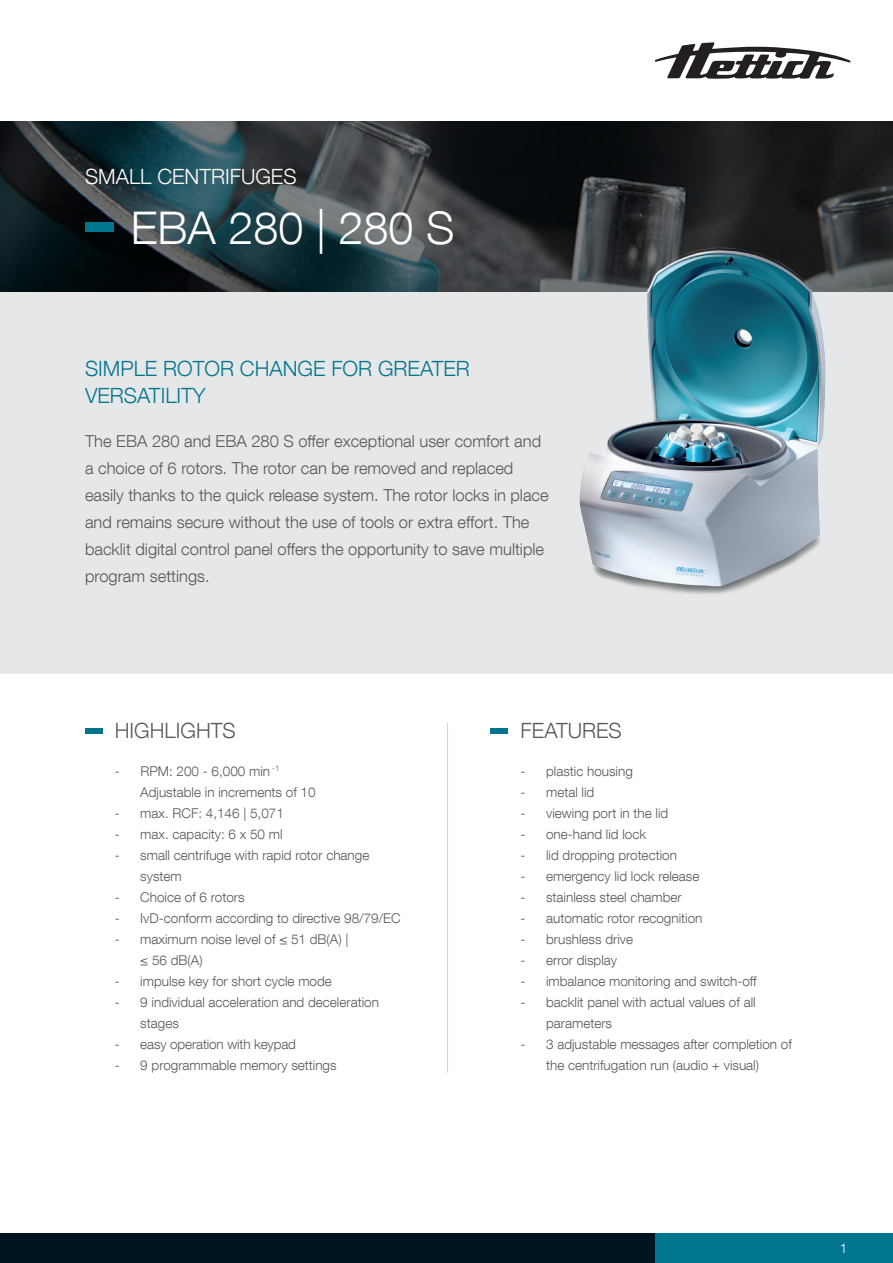
<style>
.page{position:relative;width:893px;height:1263px;background:#fff}
.page>*{position:absolute;margin:0;border:0;box-sizing:border-box;transform-origin:0 0}
.Headline{font:300 45px "Helvetica Neue LT Com";color:#fff}
.Content{font:300 21px/27px "Helvetica Neue LT Com";color:#00758d}
.Subhead{font:300 21px "Helvetica Neue LT Com";color:#57585a}
.Subhead-2{font:300 21px "Helvetica Neue LT Com";color:#fff}
.Content-2{font:300 16.5px/27px "Helvetica Neue LT Com";color:#57585a}
.Content-3{font:300 13.5px/21px "Helvetica Neue LT Com";color:#57585a}
.t1{font:300 13.5px "Helvetica Neue LT Com";color:#fff}
</style>
<div class="page">
<div style="left:655px;top:1233px;width:238px;height:30px;background:#00758d"></div>
<div style="left:0;top:1233px;width:655px;height:30px;background:#001522"></div>
<svg style="left:655px;top:42px;width:195px;height:37px"></svg>
<div style="left:0;top:291px;width:893px;height:383px;background:#e6e7e9"></div>
<div style="left:0;top:119px;width:893px;height:173px;background:#d1d2d4;opacity:.75"></div>
<div style="left:85px;top:223px;width:28px;height:9px;background:#00758d"></div>
<div style="left:85px;top:728px;width:17px;height:5px;background:#00758d"></div>
<div style="left:491px;top:728px;width:17px;height:5px;background:#00758d"></div>
<hr style="left:447px;top:723px;width:1px;height:350px;background:#d1d2d4">
<img style="left:546px;top:230px;width:309px;height:364px">
<p class="Subhead-2" style="left:85px;top:163px;width:213px">SMALL CENTRIFUGES</p>
<p class="Headline" style="left:131px;top:200px;width:325px">EBA 280 | 280 S</p>
<p class="Content" style="left:85px;top:355px;width:386px">SIMPLE ROTOR CHANGE FOR GREATER<br>VERSATILITY</p>
<p class="Content-2" style="left:85px;top:428px;width:465px">The EBA 280 and EBA 280 S offer exceptional user comfort and a choice of 6 rotors. The rotor can be removed and replaced easily thanks to the quick release system. The rotor locks in place and remains secure without the use of tools or extra effort. The backlit digital control panel offers the opportunity to save multiple program settings.</p>
<p class="Subhead" style="left:115px;top:718px;width:122px">HIGHLIGHTS</p>
<p class="Content-3" style="left:140px;top:760px;width:177px;text-indent:-26px">- RPM: 200 - 6,000 min <sup>-1<br></sup>Adjustable in increments of 10</p>
<p class="Content-3" style="left:115px;top:802px;width:171px">- max. RCF: 4,146 | 5,071</p>
<p class="Content-3" style="left:115px;top:823px;width:169px">- max. capacity: 6 x 50 ml</p>
<p class="Content-3" style="left:140px;top:844px;width:231px;text-indent:-26px">- small centrifuge with rapid rotor change system</p>
<p class="Content-3" style="left:115px;top:886px;width:131px">- Choice of 6 rotors</p>
<p class="Content-3" style="left:115px;top:907px;width:287px">- IvD-conform according to directive 98/79/EC</p>
<p class="Content-3" style="left:140px;top:928px;width:210px;text-indent:-26px">- maximum noise level of ≤ 51 dB(A) | ≤ 56 dB(A)</p>
<p class="Content-3" style="left:115px;top:970px;width:219px">- impulse key for short cycle mode</p>
<p class="Content-3" style="left:140px;top:991px;width:240px;text-indent:-26px">- 9 individual acceleration and deceleration stages</p>
<p class="Content-3" style="left:115px;top:1033px;width:183px">- easy operation with keypad</p>
<p class="Content-3" style="left:115px;top:1054px;width:223px">- 9 programmable memory settings</p>
<p class="Subhead" style="left:521px;top:718px;width:103px">FEATURES</p>
<p class="Content-3" style="left:521px;top:760px;width:114px">- plastic housing</p>
<p class="Content-3" style="left:521px;top:781px;width:75px">- metal lid</p>
<p class="Content-3" style="left:521px;top:802px;width:149px">- viewing port in the lid</p>
<p class="Content-3" style="left:521px;top:823px;width:127px">- one-hand lid lock</p>
<p class="Content-3" style="left:521px;top:844px;width:158px">- lid dropping protection</p>
<p class="Content-3" style="left:521px;top:865px;width:180px">- emergency lid lock release</p>
<p class="Content-3" style="left:521px;top:886px;width:163px">- stainless steel chamber</p>
<p class="Content-3" style="left:521px;top:907px;width:183px">- automatic rotor recognition</p>
<p class="Content-3" style="left:521px;top:928px;width:114px">- brushless drive</p>
<p class="Content-3" style="left:521px;top:949px;width:98px">- error display</p>
<p class="Content-3" style="left:521px;top:970px;width:238px">- imbalance monitoring and switch-off</p>
<p class="Content-3" style="left:546px;top:991px;width:211px;text-indent:-26px">- backlit panel with actual values of all parameters</p>
<p class="Content-3" style="left:521px;top:1033px;width:273px;text-align:center">- 3 adjustable messages after completion of the centrifugation run (audio + visual)</p>
<p class="t1" style="left:840px;top:1240px;width:9px">1</p>
</div>
